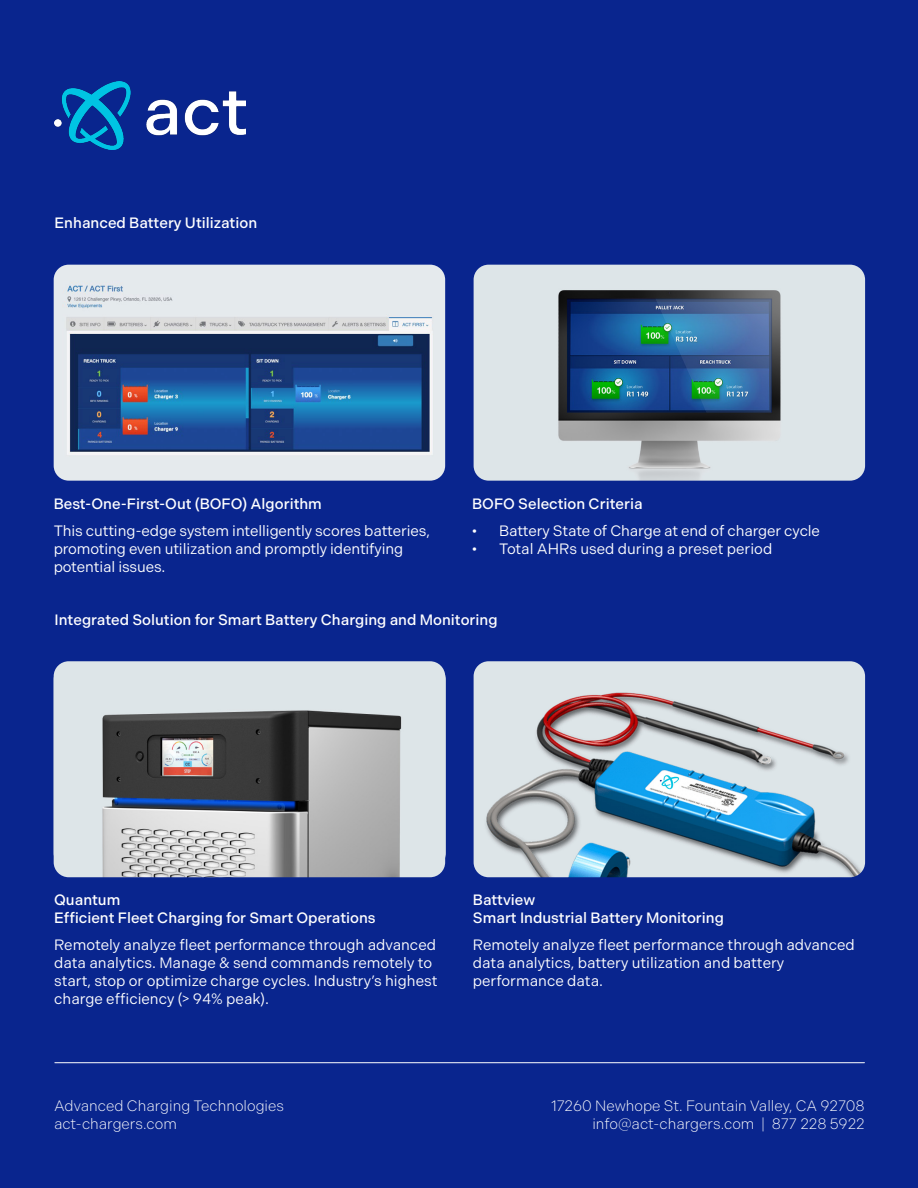
<style>
.page{position:relative;width:918px;height:1188px;background:#09258e}
.page>*{position:absolute;margin:0;border:0;box-sizing:border-box;transform-origin:0 0}
.Body{font:15px/18px "Indivisible";color:#fff}
.Body-2{font:500 15px "Indivisible";color:#fff}
.Body-3{font:300 15px "Indivisible";color:#fff}
.Paragraph_Style_1{font:300 15px "Indivisible";color:#fff}
.Paragraph_Style_1-2{font:500 15px "Indivisible";color:#fff}
</style>
<div class="page">
<img style="left:54px;top:81px;width:191px;height:69px">
<hr style="left:55px;top:1062px;width:809px;height:1px;background:#fff">
<img style="left:54px;top:661px;width:391px;height:216px">
<img style="left:474px;top:661px;width:391px;height:216px">
<img style="left:54px;top:265px;width:391px;height:216px">
<img style="left:474px;top:265px;width:391px;height:216px">
<p class="Body-2" style="left:55px;top:214px;width:204px">Enhanced Battery Utilization</p>
<p class="Body-2" style="left:54px;top:495px;width:270px">Best-One-First-Out (BOFO) Algorithm</p>
<p class="Body" style="left:54px;top:522px;width:378px">This cutting-edge system intelligently scores batteries, promoting even utilization and promptly identifying potential issues.</p>
<p class="Body-2" style="left:472px;top:495px;width:172px">BOFO Selection Criteria</p>
<p class="Body" style="left:472px;top:522px;width:349px">• Battery State of Charge at end of charger cycle</p>
<p class="Body" style="left:472px;top:540px;width:302px">• Total AHRs used during a preset period</p>
<p class="Body-2" style="left:55px;top:611px;width:444px">Integrated Solution for Smart Battery Charging and Monitoring</p>
<p class="Body-2" style="left:54px;top:892px;width:68px">Quantum</p>
<p class="Body-2" style="left:54px;top:910px;width:323px">Efficient Fleet Charging for Smart Operations</p>
<p class="Body" style="left:54px;top:936px;width:385px">Remotely analyze fleet performance through advanced data analytics. Manage &amp; send commands remotely to start, stop or optimize charge cycles. Industry’s highest charge efficiency (&gt; 94% peak).</p>
<p class="Paragraph_Style_1-2" style="left:473px;top:892px;width:64px">Battview</p>
<p class="Paragraph_Style_1-2" style="left:473px;top:910px;width:252px">Smart Industrial Battery Monitoring</p>
<p class="Body" style="left:473px;top:936px;width:383px">Remotely analyze fleet performance through advanced data analytics, battery utilization and battery performance data.</p>
<p class="Paragraph_Style_1" style="left:54px;top:1097px;width:232px">Advanced Charging Technologies</p>
<p class="Paragraph_Style_1" style="left:54px;top:1115px;width:124px">act-chargers.com</p>
<p class="Body-3" style="left:551px;top:1097px;width:315px">17260 Newhope St. Fountain Valley, CA 92708</p>
<p class="Body-3" style="left:592px;top:1115px;width:274px">info@act-chargers.com | 877 228 5922</p>
</div>
